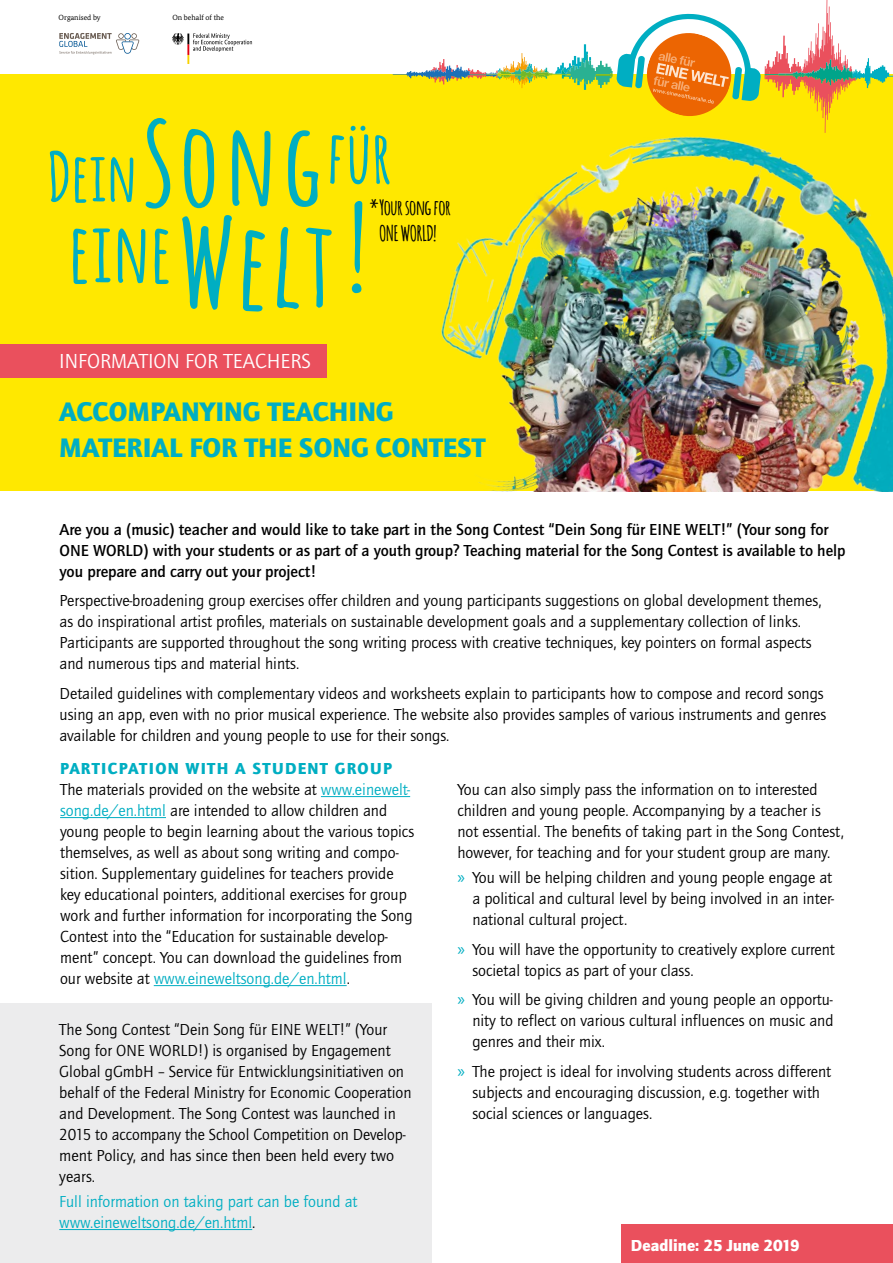
<style>
.page{position:relative;width:893px;height:1263px;background:#fff}
.page>*{position:absolute;margin:0;border:0;box-sizing:border-box;transform-origin:0 0}
.t1{font:700 120.3px "Amatic";color:#00aec2}
.t2{font:700 116.7px "Amatic";color:#00aec2}
.t3{font:700 114.6px "Amatic";color:#00aec2}
.t4{font:700 82.2px "Amatic";color:#00aec2}
.t5{font:700 72px "Amatic";color:#00aec2}
.t6{font:700 67.65px "Amatic";color:#00aec2}
.p5{font:900 27.75px/35.2px "Quay Sans ITC Std";color:#00aec2}
.t7{font:21px "Quay Sans ITC Std";color:#fff}
.t8{font:700 21px/25.2px "Amatic";color:#000;text-align:center}
.t9{font:16.5px/21px "Quay Sans ITC Std";color:#000}
.t10{font:500 16.5px/21px "Quay Sans ITC Std";color:#000}
.p9{font:16.5px/21px "Quay Sans ITC Std";color:#00aec2}
.p1{font:900 16.5px "Quay Sans ITC Std";letter-spacing:.08em;color:#00aec2}
.p6{font:900 16.5px "Quay Sans ITC Std";color:#fff}
.p7{font:7.5px "Bundes Serif";color:#000}
.s1{color:#00aec2}
.s2{font-family:"Myriad Pro";font-size:18px;color:#00aec2}
.s3{color:#000}
</style>
<div class="page">
<div style="left:0;top:74px;width:893px;height:417px;background:#ffe800"></div>
<img style="left:441px;top:136px;width:452px;height:355px">
<svg style="left:393px;top:0;width:500px;height:133px"></svg>
<div style="left:0;top:1003px;width:432px;height:260px;background:#ececed"></div>
<hr style="left:59px;top:1229px;width:193px;height:1px;background:#00aec2">
<hr style="left:321px;top:796px;width:89px;height:1px;background:#00aec2">
<hr style="left:60px;top:817px;width:106px;height:1px;background:#00aec2">
<hr style="left:154px;top:985px;width:193px;height:1px;background:#00aec2">
<div style="left:621px;top:1224px;width:272px;height:39px;background:#ea505d"></div>
<div style="left:0;top:344px;width:326px;height:34px;background:#ea505d"></div>
<svg style="left:172px;top:33px;width:80px;height:31px"></svg>
<svg style="left:59px;top:33px;width:80px;height:21px"></svg>
<p class="p7" style="left:59px;top:13px;width:44px">Organised by</p>
<p class="p7" style="left:172px;top:13px;width:53px">On behalf of the</p>
<h1 class="t3" style="left:144px;top:82px;width:179px">Song</h1>
<h1 class="t1" style="left:181px;top:174px;width:155px;rotate:2deg">Welt</h1>
<h1 class="t5" style="left:328px;top:105px;width:64px">für</h1>
<h1 class="t6" style="left:49px;top:129px;width:89px">Dein</h1>
<h1 class="t4" style="left:70px;top:194px;width:101px">eine</h1>
<h1 class="t8" style="left:369px;top:194px;width:83px">*Your song for<br>ONE WORLD!</h1>
<h1 class="t2" style="left:349px;top:164px;width:18px">!</h1>
<h2 class="t7" style="left:59px;top:349px;width:253px">INFORMATION FOR TEACHERS</h2>
<p class="p5" style="left:59px;top:394px;width:428px">ACCOMPANYING TEACHING<br>MATERIAL FOR THE SONG CONTEST</p>
<p class="t10" style="left:60px;top:519px;width:788px">Are you a (music) teacher and would like to take part in the Song Contest “Dein Song für EINE WELT!” (Your song for<br>ONE WORLD) with your students or as part of a youth group? Teaching material for the Song Contest is available to help you prepare and carry out your project!</p>
<p class="t9" style="left:60px;top:590px;width:763px">Perspective-broadening group exercises offer children and young participants suggestions on global development themes, as do inspirational artist profiles, materials on sustainable development goals and a supplementary collection of links.<br>Participants are supported throughout the song writing process with creative techniques, key pointers on formal aspects and numerous tips and material hints.</p>
<p class="t9" style="left:60px;top:683px;width:768px">Detailed guidelines with complementary videos and worksheets explain to participants how to compose and record songs using an app, even with no prior musical experience. The website also provides samples of various instruments and genres available for children and young people to use for their songs.</p>
<p class="p1" style="left:60px;top:758px;width:333px">PARTICPATION WITH A STUDENT GROUP</p>
<p class="t9" style="left:60px;top:779px;width:356px">The materials provided on the website at <span class="s1">www.einewelt&shy;song.de/en.html</span> are intended to allow children and young people to begin learning about the various topics themselves, as well as about song writing and compo&shy;sition. Supplementary guidelines for teachers provide key educational pointers, additional exercises for group work and further information for incorporating the Song Contest into the “Education for sustainable develop&shy;ment” concept. You can download the guidelines from our website at <span class="s1">www.eineweltsong.de/en.html</span>.</p>
<p class="t9" style="left:457px;top:779px;width:388px">You can also simply pass the information on to interested children and young people. Accompanying by a teacher is not essential. The benefits of taking part in the Song Contest, however, for teaching and for your student group are many.</p>
<p class="t9" style="left:472px;top:867px;width:363px;text-align:justify;text-indent:-15px"><span class="s2">»</span> You will be helping children and young people engage at a political and cultural level by being involved in an inter&shy;national cultural project.</p>
<p class="t9" style="left:472px;top:939px;width:364px;text-indent:-15px"><span class="s2">»</span> You will have the opportunity to creatively explore current societal topics as part of your class.</p>
<p class="t9" style="left:472px;top:989px;width:363px;text-align:justify;text-indent:-15px"><span class="s2">»</span> You will be giving children and young people an opportu&shy;nity to reflect on various cultural influences on music and genres and their mix.</p>
<p class="t9" style="left:472px;top:1061px;width:360px;text-indent:-15px"><span class="s2">»</span> The project is ideal for involving students across different subjects and encouraging discussion, e.g. together with social sciences or languages.</p>
<p class="t9" style="left:59px;top:1019px;width:354px">The Song Contest “Dein Song für EINE WELT!” (Your Song for ONE WORLD!) is organised by Engagement Global gGmbH – Service für Entwicklungsinitiativen on behalf of the Federal Ministry for Economic Cooperation and Development. The Song Contest was launched in 2015 to accompany the School Competition on Develop&shy;ment Policy, and has since then been held every two years.</p>
<p class="p9" style="left:59px;top:1191px;width:300px">Full information on taking part can be found at www.eineweltsong.de/en.html<span class="s3">.</span></p>
<p class="p6" style="left:631px;top:1235px;width:170px">Deadline: 25 June 2019</p>
</div>
